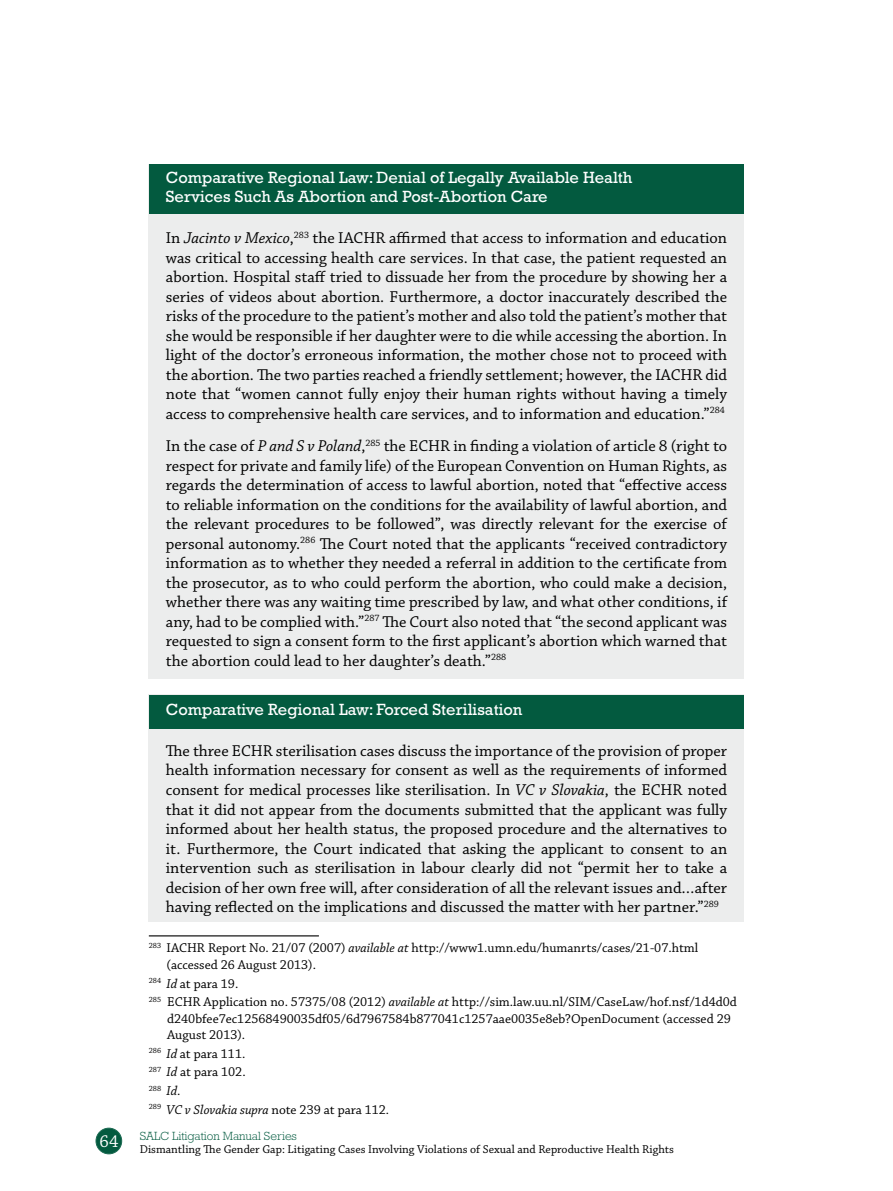
<style>
.page{position:relative;width:893px;height:1191px;background:#fff}
.page>*{position:absolute;margin:0;border:0;box-sizing:border-box;transform-origin:0 0}
.t1{font:18px "Chaparral Pro";color:#fff}
.t2{font:16.5px/19.5px "Chaparral Pro";color:#000;text-align:justify}
.t3{font:16.5px/19.8px "Rockwell";color:#fff}
.t4{font:13.5px/16.5px "Chaparral Pro";color:#000}
.t5{font:italic 13.5px "Chaparral Pro";color:#000}
.t6{font:12px "Chaparral Pro";color:#000}
.t7{font:300 12px "Rockwell";color:#035a3f}
.t8{font:7.8px "Chaparral Pro";color:#000}
.s1{font-style:italic}
.s2{font-style:italic;font-size:13.5px}
.s3{font-size:13.5px}
.s4{font-style:normal}
</style>
<div class="page">
<div style="left:96px;top:1128px;width:26px;height:25px;background:#035a3f;border-radius:50%"></div>
<div style="left:96px;top:1128px;width:26px;height:26px;border:1px solid #1c6a52;border-radius:50%"></div>
<div style="left:149px;top:694px;width:595px;height:228px;background:#eceded"></div>
<div style="left:149px;top:694px;width:595px;height:34px;background:#035a3f"></div>
<div style="left:149px;top:164px;width:595px;height:514px;background:#eceded"></div>
<div style="left:149px;top:164px;width:595px;height:50px;background:#035a3f"></div>
<hr style="left:149px;top:935px;width:170px;height:1px;background:#000">
<p class="t1" style="left:100px;top:1131px;width:20px">64</p>
<p class="t3" style="left:166px;top:167px;width:468px">Comparative Regional Law: Denial of Legally Available Health<br>Services Such As Abortion and Post-Abortion Care</p>
<p class="t2" style="left:166px;top:229px;width:563px">In <span class="s1">Jacinto v Mexico</span>,<sup>283</sup> the IACHR affirmed that access to information and education was critical to accessing health care services. In that case, the patient requested an abortion. Hospital staff tried to dissuade her from the procedure by showing her a series of videos about abortion. Furthermore, a doctor inaccurately described the risks of the procedure to the patient’s mother and also told the patient’s mother that she would be responsible if her daughter were to die while accessing the abortion. In light of the doctor’s erroneous information, the mother chose not to proceed with the abortion. The two parties reached a friendly settlement; however, the IACHR did note that “women cannot fully enjoy their human rights without having a timely access to comprehensive health care services, and to information and education.”<sup>284</sup></p>
<p class="t2" style="left:166px;top:437px;width:563px">In the case of <span class="s1">P and S v Poland</span>,<sup>285</sup> the ECHR in finding a violation of article 8 (right to respect for private and family life) of the European Convention on Human Rights, as regards the determination of access to lawful abortion, noted that “effective access to reliable information on the conditions for the availability of lawful abortion, and the relevant procedures to be followed”, was directly relevant for the exercise of personal autonomy.<sup>286</sup> The Court noted that the applicants “received contradictory information as to whether they needed a referral in addition to the certificate from the prosecutor, as to who could perform the abortion, who could make a decision, whether there was any waiting time prescribed by law, and what other conditions, if any, had to be complied with.”<sup>287</sup> The Court also noted that “the second applicant was requested to sign a consent form to the first applicant’s abortion which warned that the abortion could lead to her daughter’s death.”<sup>288</sup></p>
<p class="t3" style="left:166px;top:699px;width:358px">Comparative Regional Law: Forced Sterilisation</p>
<p class="t2" style="left:166px;top:741px;width:563px">The three ECHR sterilisation cases discuss the importance of the provision of proper health information necessary for consent as well as the requirements of informed consent for medical processes like sterilisation. In <span class="s1">VC v Slovakia</span>, the ECHR noted that it did not appear from the documents submitted that the applicant was fully informed about her health status, the proposed procedure and the alternatives to it. Furthermore, the Court indicated that asking the applicant to consent to an intervention such as sterilisation in labour clearly did not “permit her to take a decision of her own free will, after consideration of all the relevant issues and…after having reflected on the implications and discussed the matter with her partner.”<sup>289</sup></p>
<p class="t4" style="left:167px;top:940px;width:533px;text-indent:-18px"><sup>283</sup> IACHR Report No. 21/07 (2007) <span class="s1">available at</span> http://www1.umn.edu/humanrts/cases/21-07.html (accessed 26 August 2013).</p>
<p class="t4" style="left:149px;top:974px;width:590px;line-height:18.6px"><sup>284</sup> <span class="s1">Id</span> at para 19.<br><sup>285</sup> ECHR Application no. 57375/08 (2012) <span class="s1">available at</span> http://sim.law.uu.nl/SIM/CaseLaw/hof.nsf/1d4d0d</p>
<p class="t4" style="left:167px;top:1010px;width:565px">d240bfee7ec12568490035df05/6d7967584b877041c1257aae0035e8eb?OpenDocument (accessed 29<br>August 2013).</p>
<p class="t4" style="left:149px;top:1044px;width:98px;line-height:18.6px"><sup>286</sup> <span class="s1">Id</span> at para 111.<br><sup>287</sup> <span class="s1">Id</span> at para 102.</p>
<p class="t8" style="left:149px;top:1083px;width:33px">288 <span class="s2">Id</span><span class="s3">.</span></p>
<p class="t5" style="left:149px;top:1102px;width:242px"><sup>289</sup> VC v Slovakia supra <span class="s4">note 239 at para 112</span>.</p>
<p class="t7" style="left:140px;top:1129px;width:159px">SALC Litigation Manual Series</p>
<p class="t6" style="left:140px;top:1143px;width:536px">Dismantling The Gender Gap: Litigating Cases Involving Violations of Sexual and Reproductive Health Rights</p>
</div>
